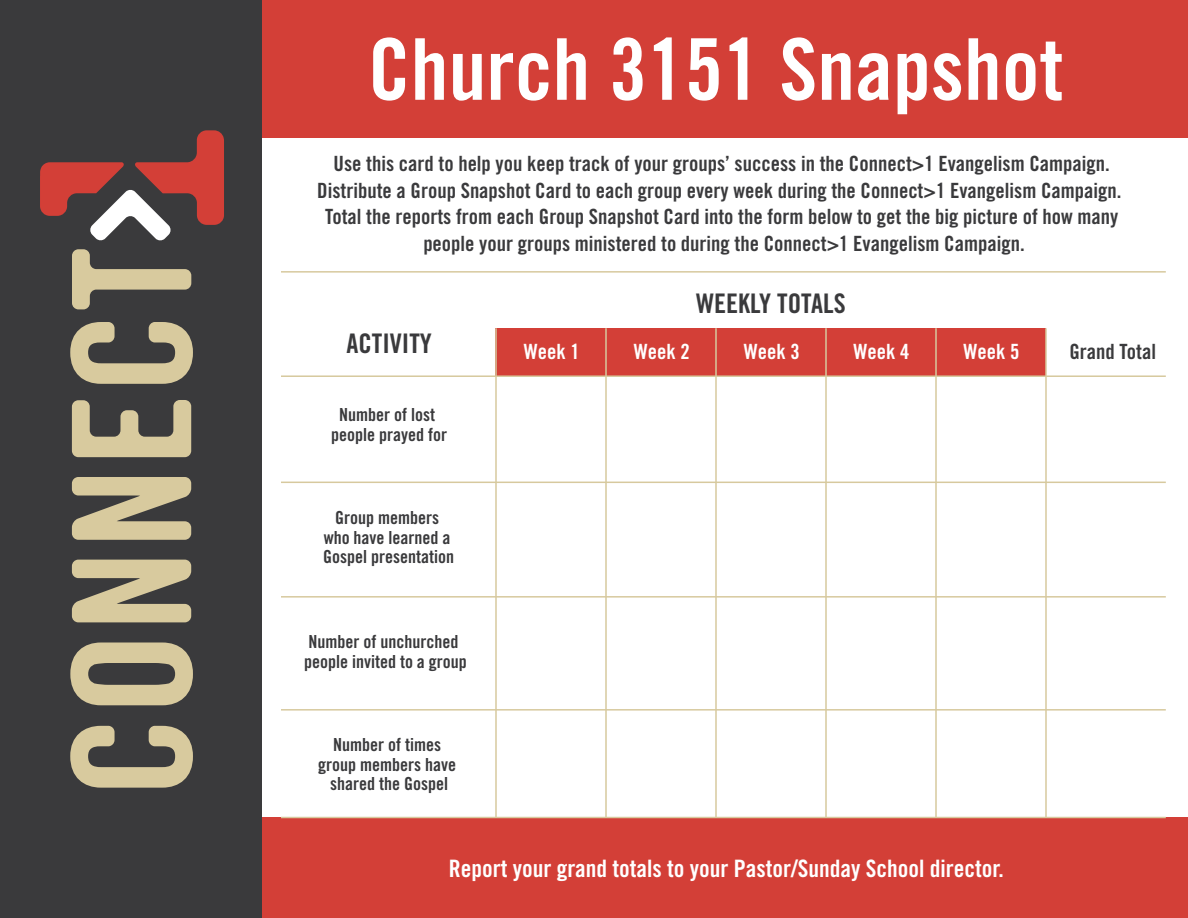
<style>
.page{position:relative;width:1188px;height:918px;background:#fff}
.page>*{position:absolute;margin:0;border:0;box-sizing:border-box;transform-origin:0 0}
.t1{font:85.2px "Trade Gothic LT Std Bd Cn 20";color:#fff}
.t2{font:27px "Trade Gothic LT Std Bd Cn 20";color:#3a3a3c}
.t3{font:24px "Trade Gothic LT Std Bd Cn 20";color:#fff}
.t4{font:21px/26.4px "Trade Gothic LT Std Bd Cn 20";color:#3a3a3c;text-align:center}
.t5{font:21px "Trade Gothic LT Std Bd Cn 20";color:#fff}
.t6{font:18px/19.5px "Trade Gothic LT Std Bd Cn 20";color:#3a3a3c;text-align:center}
</style>
<div class="page">
<div style="left:496px;top:328px;width:550px;height:48px;background:#d33f37"></div>
<hr style="left:605px;top:328px;width:2px;height:571px;background:#d7c99e">
<hr style="left:715px;top:328px;width:2px;height:571px;background:#d7c99e">
<hr style="left:495px;top:328px;width:2px;height:571px;background:#d7c99e">
<hr style="left:825px;top:328px;width:2px;height:571px;background:#d7c99e">
<hr style="left:935px;top:328px;width:2px;height:571px;background:#d7c99e">
<hr style="left:1045px;top:328px;width:2px;height:571px;background:#d7c99e">
<div style="left:261px;top:818px;width:927px;height:100px;background:#d33f37"></div>
<div style="left:261px;top:0;width:927px;height:138px;background:#d33f37"></div>
<div style="left:0;top:0;width:261px;height:918px;background:#3a3a3c"></div>
<svg style="left:70px;top:726px;width:123px;height:62px"></svg>
<svg style="left:70px;top:643px;width:123px;height:62px"></svg>
<svg style="left:72px;top:560px;width:119px;height:62px"></svg>
<svg style="left:72px;top:477px;width:119px;height:63px"></svg>
<svg style="left:72px;top:400px;width:119px;height:57px"></svg>
<svg style="left:70px;top:322px;width:123px;height:62px"></svg>
<svg style="left:72px;top:249px;width:119px;height:60px"></svg>
<svg style="left:40px;top:130px;width:184px;height:111px"></svg>
<hr style="left:281px;top:271px;width:885px;height:2px;background:#d7c99e">
<hr style="left:281px;top:375px;width:885px;height:2px;background:#d7c99e">
<hr style="left:281px;top:709px;width:885px;height:2px;background:#d7c99e">
<hr style="left:281px;top:596px;width:885px;height:2px;background:#d7c99e">
<hr style="left:281px;top:482px;width:885px;height:1px;background:#d7c99e">
<hr style="left:281px;top:817px;width:885px;height:1px;background:#d7c99e">
<h1 class="t1" style="left:368px;top:18px;width:697px">Church 3151 Snapshot</h1>
<p class="t4" style="left:317px;top:151px;width:806px">Use this card to help you keep track of your groups’ success in the Connect&gt;1 Evangelism Campaign.<br>Distribute a Group Snapshot Card to each group every week during the Connect&gt;1 Evangelism Campaign.<br>Total the reports from each Group Snapshot Card into the form below to get the big picture of how many people your groups ministered to during the Connect&gt;1 Evangelism Campaign.</p>
<p class="t2" style="left:346px;top:327px;width:87px">ACTIVITY</p>
<p class="t6" style="left:331px;top:405px;width:117px">Number of lost people prayed for</p>
<p class="t6" style="left:323px;top:508px;width:132px">Group members who have learned a<br>Gospel presentation</p>
<p class="t6" style="left:304px;top:632px;width:164px;text-align:left">Number of unchurched people invited to a group</p>
<p class="t6" style="left:318px;top:735px;width:139px">Number of times group members have shared the Gospel</p>
<p class="t2" style="left:696px;top:287px;width:151px">WEEKLY TOTALS</p>
<p class="t5" style="left:524px;top:339px;width:57px">Week 1</p>
<p class="t5" style="left:634px;top:339px;width:57px">Week 2</p>
<p class="t5" style="left:744px;top:339px;width:57px">Week 3</p>
<p class="t5" style="left:854px;top:339px;width:57px">Week 4</p>
<p class="t5" style="left:964px;top:339px;width:57px">Week 5</p>
<p class="t4" style="left:1069px;top:338px;width:88px">Grand Total</p>
<p class="t3" style="left:449px;top:854px;width:557px">Report your grand totals to your Pastor/Sunday School director.</p>
</div>
